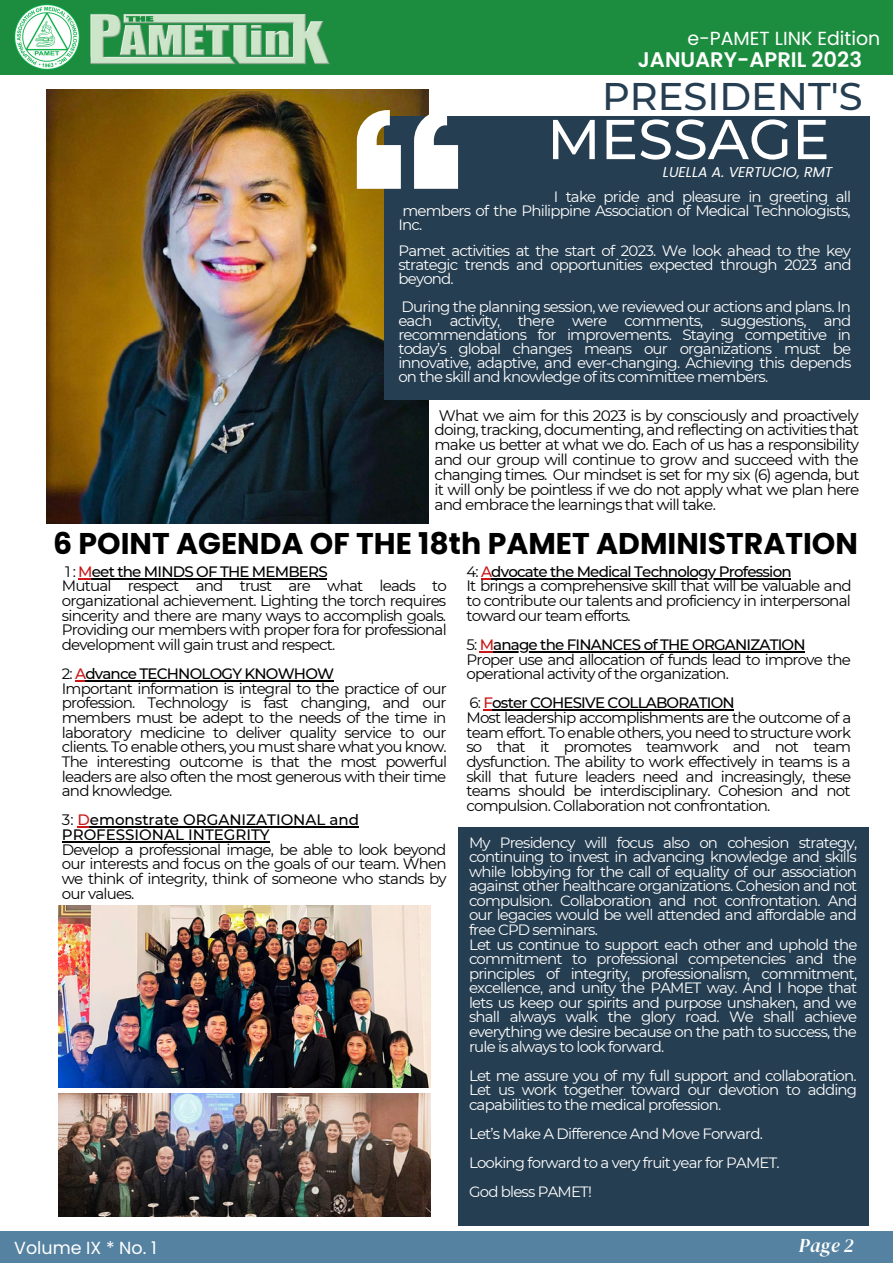
<style>
.page{position:relative;width:893px;height:1264px;background:#fff}
.page>*{position:absolute;margin:0;border:0;box-sizing:border-box;transform-origin:0 0}
.t1{font:500 55.95px "Montserrat";color:#fff}
.t2{font:500 38.4px "Montserrat";color:#263e51}
.t3{font:700 30px "Poppins";color:#000}
.t4{font:600 21.15px "Poppins";color:#fff}
.t5{font:italic 19.35px "DM Serif Display";color:#fff}
.t6{font:18.9px "Poppins";color:#fff}
.t7{font:17.55px "Poppins";color:#fff}
.t8{font:15.3px/14.9px "Montserrat";letter-spacing:-.055em;color:#000;text-align:justify}
.t9{font:15px/14.5px "Montserrat";letter-spacing:-.055em;color:#fff;text-align:justify}
.t10{font:15px/14.5px "Montserrat";letter-spacing:-.055em;color:#000;text-align:justify}
.t11{font:500 15px "Montserrat";letter-spacing:-.055em;color:#000}
.t12{font:500 15px/14.5px "Montserrat";color:#000}
.t13{font:italic 14.25px "Poppins";color:#fff}
.s1{font-weight:400}
.s2{color:#ca1616}
</style>
<div class="page">
<div style="left:0;top:0;width:892px;height:74px;background:#1c8d3f"></div>
<img style="left:90px;top:14px;width:240px;height:51px">
<img style="left:14px;top:5px;width:65px;height:65px">
<img style="left:47px;top:90px;width:381px;height:434px">
<div style="left:384px;top:117px;width:485px;height:283px;background:#263e51"></div>
<svg style="left:357px;top:110px;width:101px;height:79px"></svg>
<img style="left:58px;top:905px;width:372px;height:182px">
<div style="left:458px;top:826px;width:410px;height:399px;background:#263e51"></div>
<img style="left:58px;top:1093px;width:372px;height:123px">
<svg style="left:78px;top:578px;width:14px;height:1px"></svg>
<hr style="left:92px;top:578px;width:235px;height:1px;background:#000">
<hr style="left:85px;top:680px;width:248px;height:1px;background:#000">
<svg style="left:77px;top:826px;width:13px;height:1px"></svg>
<hr style="left:90px;top:826px;width:269px;height:1px;background:#000">
<hr style="left:62px;top:841px;width:208px;height:1px;background:#000">
<hr style="left:491px;top:578px;width:299px;height:1px;background:#000">
<svg style="left:479px;top:651px;width:14px;height:1px"></svg>
<hr style="left:493px;top:651px;width:311px;height:1px;background:#000">
<hr style="left:492px;top:709px;width:241px;height:1px;background:#000">
<div style="left:0;top:1230px;width:892px;height:32px;background:#5582a1"></div>
<p class="t6" style="left:687px;top:25px;width:194px">e-PAMET LINK Edition</p>
<p class="t4" style="left:637px;top:45px;width:225px">JANUARY-APRIL 2023</p>
<p class="t2" style="left:602px;top:73px;width:262px">PRESIDENT'S</p>
<p class="t1" style="left:547px;top:105px;width:284px">MESSAGE</p>
<p class="t13" style="left:663px;top:162px;width:171px">LUELLA A. VERTUCIO, RMT</p>
<p class="t9" style="left:398px;top:190px;width:454px;line-height:14px;text-indent:155px">I take pride and pleasure in greeting all members of the Philippine Association of Medical Technologists, Inc.</p>
<p class="t9" style="left:398px;top:244px;width:454px;line-height:14px">Pamet activities at the start of 2023. We look ahead to the key strategic trends and opportunities expected through 2023 and beyond.</p>
<p class="t9" style="left:398px;top:300px;width:454px;line-height:14px">During the planning session, we reviewed our actions and plans. In each activity, there were comments, suggestions, and recommendations for improvements. Staying competitive in today’s global changes means our organizations must be innovative, adaptive, and ever-changing. Achieving this depends on the skill and knowledge of its committee members.</p>
<p class="t8" style="left:434px;top:407px;width:426px">What we aim for this 2023 is by consciously and proactively doing, tracking, documenting, and reflecting on activities that make us better at what we do. Each of us has a responsibility and our group will continue to grow and succeed with the changing times. Our mindset is set for my six (6) agenda, but it will only be pointless if we do not apply what we plan here and embrace the learnings that will take.</p>
<p class="t3" style="left:53px;top:522px;width:806px">6 POINT AGENDA OF THE 18th PAMET ADMINISTRATION</p>
<p class="t11" style="left:65px;top:562px;width:264px"><span class="s1">1 :</span> <span class="s2">M</span>eet the MINDS OF THE MEMBERS</p>
<p class="t10" style="left:62px;top:579px;width:386px">Mutual respect and trust are what leads to organizational achievement. Lighting the torch requires sincerity and there are many ways to accomplish goals.<br>Providing our members with proper fora for professional development will gain trust and respect.</p>
<p class="t11" style="left:62px;top:664px;width:274px"><span class="s1">2:</span> <span class="s2">A</span>dvance TECHNOLOGY KNOWHOW</p>
<p class="t10" style="left:62px;top:681px;width:387px">Important information is integral to the practice of our profession. Technology is fast changing, and our members must be adept to the needs of the time in laboratory medicine to deliver quality service to our clients. To enable others, you must share what you know.<br>The interesting outcome is that the most powerful leaders are also often the most generous with their time and knowledge.</p>
<p class="t12" style="left:62px;top:812px;width:298px"><span class="s1">3:</span> <span class="s2">D</span>emonstrate ORGANIZATIONAL and<br>PROFESSIONAL INTEGRITY</p>
<p class="t10" style="left:62px;top:842px;width:386px">Develop a professional image, be able to look beyond our interests and focus on the goals of our team. When we think of integrity, think of someone who stands by our values.</p>
<p class="t11" style="left:466px;top:562px;width:327px"><span class="s1">4:</span> <span class="s2">A</span>dvocate the Medical Technology Profession</p>
<p class="t10" style="left:466px;top:579px;width:386px">It brings a comprehensive skill that will be valuable and to contribute our talents and proficiency in interpersonal toward our team efforts.</p>
<p class="t11" style="left:466px;top:635px;width:341px"><span class="s1">5:</span> <span class="s2">M</span>anage the FINANCES of THE ORGANIZATION</p>
<p class="t10" style="left:466px;top:652px;width:386px">Proper use and allocation of funds lead to improve the operational activity of the organization.</p>
<p class="t11" style="left:469px;top:694px;width:267px"><span class="s1">6:</span> <span class="s2">F</span>oster COHESIVE COLLABORATION</p>
<p class="t10" style="left:466px;top:710px;width:386px">Most leadership accomplishments are the outcome of a team effort. To enable others, you need to structure work so that it promotes teamwork and not team dysfunction. The ability to work effectively in teams is a skill that future leaders need and increasingly, these teams should be interdisciplinary. Cohesion and not compulsion. Collaboration not confrontation.</p>
<p class="t9" style="left:469px;top:834px;width:390px">My Presidency will focus also on cohesion strategy, continuing to invest in advancing knowledge and skills while lobbying for the call of equality of our association against other healthcare organizations. Cohesion and not compulsion. Collaboration and not confrontation. And our legacies would be well attended and affordable and free CPD seminars.</p>
<p class="t9" style="left:469px;top:936px;width:390px">Let us continue to support each other and uphold the commitment to professional competencies and the principles of integrity, professionalism, commitment, excellence, and unity the PAMET way. And I hope that lets us keep our spirits and purpose unshaken, and we shall always walk the glory road. We shall achieve everything we desire because on the path to success, the rule is always to look forward.</p>
<p class="t9" style="left:469px;top:1067px;width:389px">Let me assure you of my full support and collaboration.<br>Let us work together toward our devotion to adding capabilities to the medical profession.</p>
<p class="t9" style="left:469px;top:1126px;width:295px">Let’s Make A Difference And Move Forward.</p>
<p class="t9" style="left:469px;top:1155px;width:312px">Looking forward to a very fruit year for PAMET.</p>
<p class="t9" style="left:469px;top:1184px;width:124px">God bless PAMET!</p>
<p class="t7" style="left:14px;top:1235px;width:144px">Volume IX * No. 1</p>
<p class="t5" style="left:798px;top:1231px;width:56px">Page 2</p>
</div>
